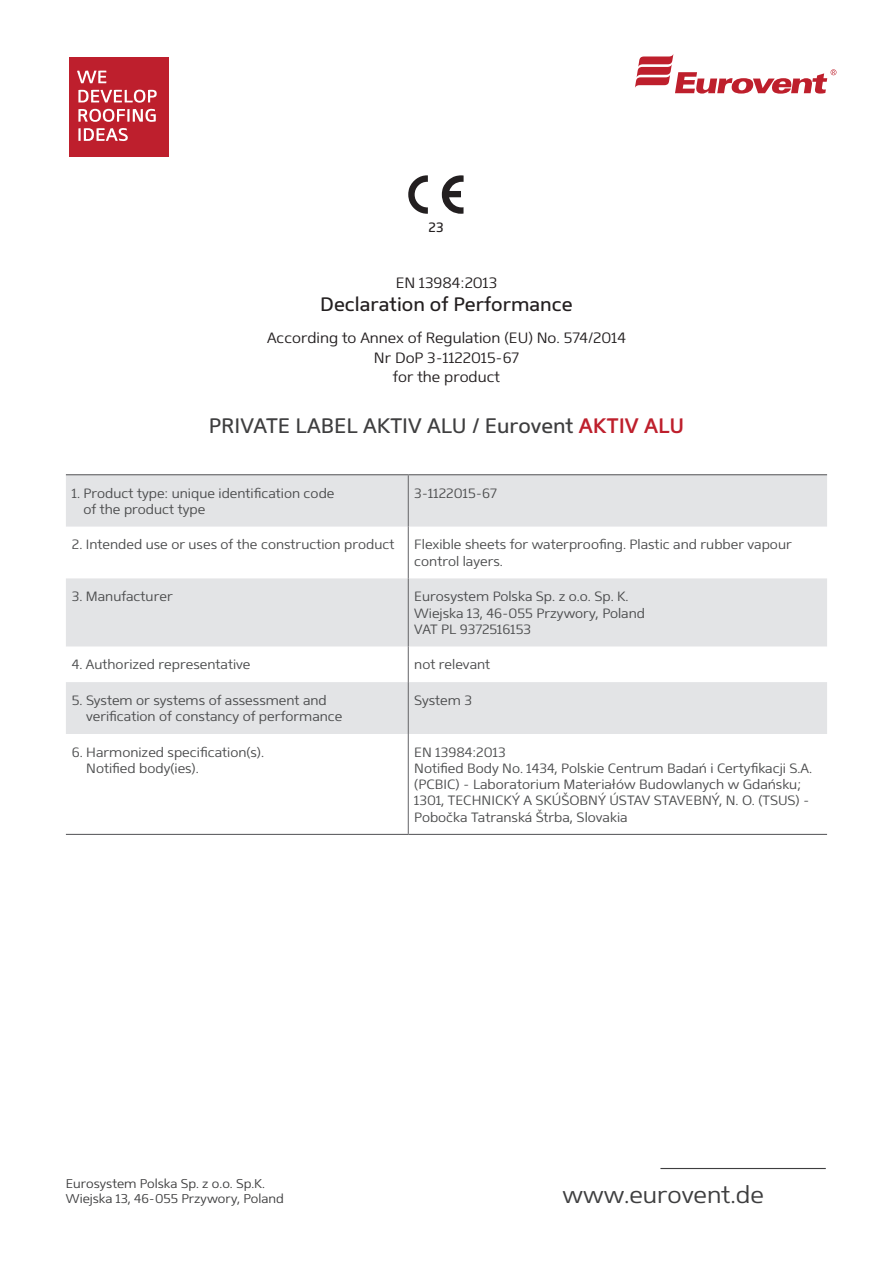
<style>
.page{position:relative;width:893px;height:1263px;background:#fff}
.page>*{position:absolute;margin:0;border:0;box-sizing:border-box;transform-origin:0 0}
.t1{font:300 24px "Mentone";color:#3e3e3f}
.t2{font:21px "Mentone";color:#3e3e3f}
.t3{font:19.5px "Mentone";color:#231f20}
.t4{font:300 15px/19.5px "Mentone";color:#231f20;text-align:center}
.t5{font:300 13.5px/16.2px "Mentone";color:#4b4c4d}
.t6{font:13.5px "Mentone";color:#231f20}
.t7{font:300 12.75px/15.3px "Mentone";color:#3e3e3f}
.s1{font-weight:600;color:#be1f2c}
</style>
<div class="page">
<svg style="left:635px;top:54px;width:201px;height:40px"></svg>
<hr style="left:660px;top:1168px;width:166px;height:1px;background:#3e3e3f">
<svg style="left:69px;top:57px;width:100px;height:100px;background:#c63b47"></svg>
<svg style="left:408px;top:175px;width:56px;height:39px"></svg>
<svg style="left:66px;top:475px;width:761px;height:259px;fill:#e3e4e6"></svg>
<hr style="left:408px;top:475px;width:1px;height:52px;background:#636366">
<hr style="left:408px;top:527px;width:1px;height:51px;background:#636366">
<hr style="left:408px;top:578px;width:1px;height:68px;background:#636366">
<hr style="left:408px;top:646px;width:1px;height:36px;background:#636366">
<hr style="left:408px;top:682px;width:1px;height:52px;background:#636366">
<hr style="left:408px;top:734px;width:1px;height:100px;background:#636366">
<hr style="left:66px;top:474px;width:342px;height:1px;background:#636366">
<hr style="left:408px;top:474px;width:419px;height:1px;background:#636366">
<hr style="left:66px;top:834px;width:342px;height:1px;background:#636366">
<hr style="left:408px;top:834px;width:419px;height:1px;background:#636366">
<p class="t6" style="left:429px;top:219px;width:17px">23</p>
<p class="t4" style="left:396px;top:273px;width:103px">EN 13984:2013</p>
<h3 class="t3" style="left:320px;top:293px;width:254px">Declaration of Performance</h3>
<p class="t4" style="left:267px;top:328px;width:360px">According to Annex of Regulation (EU) No. 574/2014<br>Nr DoP 3-1122015-67<br>for the product</p>
<h2 class="t2" style="left:209px;top:413px;width:477px">PRIVATE LABEL AKTIV ALU / Eurovent <span class="s1">AKTIV ALU</span></h2>
<p class="t5" style="left:84px;top:485px;width:252px;text-indent:-12px">1. Product type: unique identification code of the product type</p>
<p class="t5" style="left:414px;top:485px;width:84px">3-1122015-67</p>
<p class="t5" style="left:72px;top:537px;width:324px">2. Intended use or uses of the construction product</p>
<p class="t5" style="left:414px;top:537px;width:379px">Flexible sheets for waterproofing. Plastic and rubber vapour control layers.</p>
<p class="t5" style="left:72px;top:588px;width:102px">3. Manufacturer</p>
<p class="t5" style="left:414px;top:588px;width:232px">Eurosystem Polska Sp. z o.o. Sp. K.<br>Wiejska 13, 46-055 Przywory, Poland<br>VAT PL 9372516153</p>
<p class="t5" style="left:72px;top:656px;width:180px">4. Authorized representative</p>
<p class="t5" style="left:414px;top:656px;width:77px">not relevant</p>
<p class="t5" style="left:86px;top:692px;width:258px;text-indent:-14px">5. System or systems of assessment and verification of constancy of performance</p>
<p class="t5" style="left:414px;top:692px;width:59px">System 3</p>
<p class="t5" style="left:86px;top:744px;width:179px;text-indent:-14px">6. Harmonized specification(s).<br>Notified body(ies).</p>
<p class="t5" style="left:414px;top:744px;width:399px">EN 13984:2013<br>Notified Body No. 1434, Polskie Centrum Badań i Certyfikacji S.A. (PCBIC) - Laboratorium Materiałów Budowlanych w Gdańsku; 1301, TECHNICKÝ A SKÚŠOBNÝ ÚSTAV STAVEBNÝ, N. O. (TSUS) - Pobočka Tatranská Štrba, Slovakia</p>
<p class="t7" style="left:66px;top:1176px;width:219px">Eurosystem Polska Sp. z o.o. Sp.K.<br>Wiejska 13, 46-055 Przywory, Poland</p>
<h1 class="t1" style="left:563px;top:1181px;width:203px">www.eurovent.de</h1>
</div>
